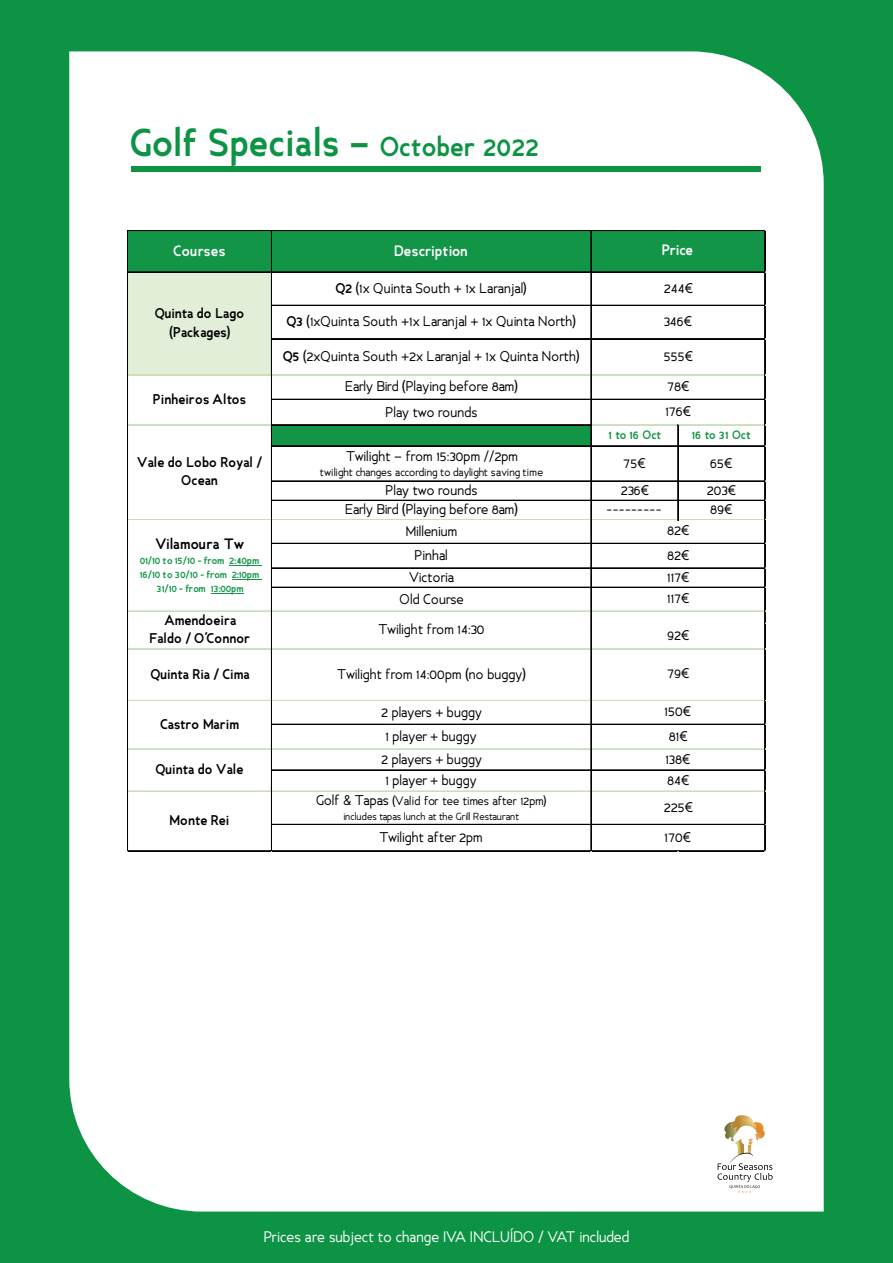
<style>
.page{position:relative;width:893px;height:1263px;background:#0d9344}
.page>*{position:absolute;margin:0;border:0;box-sizing:border-box;transform-origin:0 0}
.t1{font:700 36.3px "Ancillary";color:#0d9344}
.t2{font:14.25px "Ancillary";color:#fff}
.t3{font:700 14.1px "Ancillary";letter-spacing:-.01em;color:#fff}
.t4{font:700 14.1px "Ancillary";letter-spacing:-.005em;color:#000001}
.t5{font:700 14.1px "Ancillary";letter-spacing:.025em;color:#fff}
.t6{font:13.2px/24.6px "Ancillary";letter-spacing:.005em;color:#000001;text-align:center}
.t7{font:700 13.2px/18.5px "Ancillary";letter-spacing:-.005em;color:#000001;text-align:center}
.t8{font:700 13.2px "Ancillary";letter-spacing:.015em;color:#000001}
.t9{font:11.4px "Ancillary";letter-spacing:-.01em;color:#000001}
.t10{font:700 11.4px "Ancillary";letter-spacing:.005em;color:#139547}
.t11{font:10.5px "Ancillary";letter-spacing:-.01em;color:#000001}
.t12{font:700 9.6px/14.1px "Ancillary";letter-spacing:-.02em;color:#139547;text-align:center}
.t13{font:9.6px "Ancillary";letter-spacing:-.005em;color:#000001}
.s1{font-size:25.5px}
.s2{font-weight:700}
.s3{font-size:13.2px}
</style>
<div class="page">
<div style="left:69px;top:51px;width:755px;height:1160px;background:#fff"></div>
<div style="left:132px;top:167px;width:629px;height:5px;background:#0d9344"></div>
<div style="left:128px;top:231px;width:637px;height:42px;background:#139547"></div>
<div style="left:128px;top:272px;width:144px;height:103px;background:#e2eed7"></div>
<div style="left:271px;top:425px;width:321px;height:22px;background:#139547"></div>
<div style="left:591px;top:623px;width:174px;height:26px;background:#fff"></div>
<hr style="left:229px;top:565px;width:33px;height:1px;background:#139547">
<hr style="left:232px;top:579px;width:30px;height:1px;background:#139547">
<hr style="left:211px;top:593px;width:32px;height:1px;background:#139547">
<hr style="left:128px;top:230px;width:637px;height:1px;background:#000001">
<hr style="left:128px;top:230px;width:1px;height:42px;background:#000001">
<hr style="left:128px;top:272px;width:637px;height:1px;background:#000001">
<hr style="left:272px;top:305px;width:493px;height:1px;background:#000001">
<hr style="left:272px;top:338px;width:493px;height:1px;background:#000001">
<hr style="left:272px;top:339px;width:493px;height:1px;background:#000001">
<hr style="left:128px;top:374px;width:143px;height:1px;background:#cadeb8">
<hr style="left:128px;top:375px;width:143px;height:1px;background:#cadeb8">
<hr style="left:272px;top:374px;width:319px;height:1px;background:#cadeb8">
<hr style="left:272px;top:375px;width:319px;height:1px;background:#cadeb8">
<hr style="left:592px;top:374px;width:173px;height:1px;background:#cadeb8">
<hr style="left:592px;top:375px;width:173px;height:1px;background:#cadeb8">
<hr style="left:272px;top:399px;width:493px;height:1px;background:#000001">
<hr style="left:128px;top:424px;width:143px;height:1px;background:#cadeb8">
<hr style="left:128px;top:425px;width:143px;height:1px;background:#cadeb8">
<hr style="left:272px;top:424px;width:320px;height:1px;background:#000001">
<hr style="left:272px;top:425px;width:320px;height:1px;background:#000001">
<hr style="left:592px;top:424px;width:86px;height:1px;background:#cadeb8">
<hr style="left:592px;top:425px;width:86px;height:1px;background:#cadeb8">
<hr style="left:679px;top:424px;width:86px;height:1px;background:#cadeb8">
<hr style="left:679px;top:425px;width:86px;height:1px;background:#cadeb8">
<hr style="left:272px;top:445px;width:493px;height:1px;background:#000001">
<hr style="left:272px;top:446px;width:493px;height:1px;background:#000001">
<hr style="left:272px;top:481px;width:493px;height:1px;background:#000001">
<hr style="left:272px;top:500px;width:493px;height:1px;background:#000001">
<hr style="left:128px;top:519px;width:143px;height:1px;background:#cadeb8">
<hr style="left:272px;top:519px;width:319px;height:1px;background:#cadeb8">
<hr style="left:592px;top:519px;width:86px;height:1px;background:#cadeb8">
<hr style="left:679px;top:519px;width:86px;height:1px;background:#cadeb8">
<hr style="left:272px;top:543px;width:493px;height:1px;background:#000001">
<hr style="left:272px;top:567px;width:493px;height:1px;background:#000001">
<hr style="left:272px;top:568px;width:493px;height:1px;background:#000001">
<hr style="left:272px;top:587px;width:493px;height:1px;background:#000001">
<hr style="left:128px;top:611px;width:143px;height:1px;background:#cadeb8">
<hr style="left:272px;top:611px;width:319px;height:1px;background:#cadeb8">
<hr style="left:592px;top:611px;width:173px;height:1px;background:#cadeb8">
<hr style="left:128px;top:648px;width:143px;height:1px;background:#cadeb8">
<hr style="left:128px;top:649px;width:143px;height:1px;background:#cadeb8">
<hr style="left:272px;top:648px;width:319px;height:1px;background:#cadeb8">
<hr style="left:272px;top:649px;width:319px;height:1px;background:#cadeb8">
<hr style="left:592px;top:648px;width:173px;height:1px;background:#cadeb8">
<hr style="left:592px;top:649px;width:173px;height:1px;background:#cadeb8">
<hr style="left:128px;top:700px;width:143px;height:1px;background:#cadeb8">
<hr style="left:272px;top:700px;width:319px;height:1px;background:#cadeb8">
<hr style="left:592px;top:700px;width:173px;height:1px;background:#cadeb8">
<hr style="left:272px;top:724px;width:493px;height:1px;background:#000001">
<hr style="left:128px;top:748px;width:143px;height:1px;background:#cadeb8">
<hr style="left:128px;top:749px;width:143px;height:1px;background:#cadeb8">
<hr style="left:272px;top:748px;width:319px;height:1px;background:#cadeb8">
<hr style="left:272px;top:749px;width:319px;height:1px;background:#cadeb8">
<hr style="left:592px;top:748px;width:173px;height:1px;background:#cadeb8">
<hr style="left:592px;top:749px;width:173px;height:1px;background:#cadeb8">
<hr style="left:272px;top:769px;width:493px;height:1px;background:#000001">
<hr style="left:272px;top:770px;width:493px;height:1px;background:#000001">
<hr style="left:128px;top:791px;width:143px;height:1px;background:#cadeb8">
<hr style="left:272px;top:791px;width:319px;height:1px;background:#cadeb8">
<hr style="left:592px;top:791px;width:173px;height:1px;background:#cadeb8">
<hr style="left:272px;top:824px;width:493px;height:1px;background:#000001">
<hr style="left:128px;top:273px;width:1px;height:578px;background:#000001">
<hr style="left:271px;top:231px;width:1px;height:620px;background:#000001">
<hr style="left:591px;top:231px;width:1px;height:620px;background:#000001">
<hr style="left:677px;top:425px;width:1px;height:95px;background:#000001">
<hr style="left:678px;top:425px;width:1px;height:95px;background:#000001">
<hr style="left:128px;top:850px;width:637px;height:1px;background:#000001">
<hr style="left:128px;top:851px;width:637px;height:1px;background:#000001">
<hr style="left:764px;top:231px;width:1px;height:620px;background:#000001">
<hr style="left:765px;top:231px;width:1px;height:620px;background:#000001">
<svg style="left:718px;top:1115px;width:55px;height:78px;background:#e8e2d7"></svg>
<h1 class="t1" style="left:130px;top:119px;width:411px">Golf Specials – <span class="s1">October 2022</span></h1>
<p class="t3" style="left:662px;top:241px;width:33px">Price</p>
<p class="t5" style="left:173px;top:242px;width:54px">Courses</p>
<p class="t3" style="left:394px;top:242px;width:75px">Description</p>
<p class="t6" style="left:335px;top:276px;width:193px"><span class="s2">Q2</span> (1x Quinta South + 1x Laranjal)</p>
<p class="t6" style="left:286px;top:309px;width:291px"><span class="s2">Q3</span> (1xQuinta South +1x Laranjal + 1x Quinta North)</p>
<p class="t6" style="left:283px;top:344px;width:298px"><span class="s2">Q5</span> (2xQuinta South +2x Laranjal + 1x Quinta North)</p>
<p class="t6" style="left:345px;top:374px;width:174px;line-height:25.5px">Early Bird (Playing before 8am)<br>Play two rounds</p>
<p class="t6" style="left:664px;top:276px;width:31px">244€</p>
<p class="t6" style="left:664px;top:309px;width:30px">346€</p>
<p class="t6" style="left:664px;top:343px;width:31px">555€</p>
<p class="t7" style="left:155px;top:304px;width:91px">Quinta do Lago (Packages)</p>
<p class="t8" style="left:153px;top:390px;width:95px">Pinheiros Altos</p>
<p class="t6" style="left:665px;top:374px;width:28px;text-align:left">78€<br>176€</p>
<p class="t7" style="left:137px;top:453px;width:127px">Vale do Lobo Royal /<br>Ocean</p>
<p class="t4" style="left:156px;top:534px;width:90px">Vilamoura Tw</p>
<p class="t12" style="left:140px;top:554px;width:121px">01/10 to 15/10 - from 2:40pm<br>16/10 to 30/10 - from 2:10pm<br>31/10 - from 13:00pm</p>
<p class="t6" style="left:346px;top:443px;width:173px">Twilight – from 15:30pm //2pm</p>
<p class="t11" style="left:320px;top:466px;width:225px">twilight changes according to daylight saving time</p>
<p class="t10" style="left:608px;top:427px;width:55px">1 to 16 Oct</p>
<p class="t10" style="left:692px;top:427px;width:61px">16 to 31 Oct</p>
<p class="t6" style="left:623px;top:450px;width:24px">75€</p>
<p class="t6" style="left:710px;top:450px;width:24px">65€</p>
<p class="t6" style="left:385px;top:478px;width:94px">Play two rounds</p>
<p class="t6" style="left:621px;top:478px;width:30px">236€</p>
<p class="t6" style="left:707px;top:478px;width:31px">203€</p>
<p class="t6" style="left:345px;top:497px;width:174px">Early Bird (Playing before 8am)</p>
<p class="t6" style="left:607px;top:497px;width:56px">---------</p>
<p class="t6" style="left:710px;top:497px;width:24px">89€</p>
<p class="t6" style="left:406px;top:519px;width:53px;line-height:23.7px">Millenium<br>Pinhal</p>
<p class="t6" style="left:400px;top:566px;width:66px;line-height:21.9px">Victoria<br>Old Course</p>
<p class="t6" style="left:667px;top:518px;width:24px;text-align:left">82€<br>82€</p>
<p class="t6" style="left:667px;top:566px;width:24px;line-height:21.1px;text-align:left">117€<br>117€</p>
<p class="t7" style="left:149px;top:611px;width:102px">Amendoeira<br>Faldo / O’Connor</p>
<p class="t6" style="left:378px;top:616px;width:107px">Twilight from 14:30</p>
<p class="t6" style="left:667px;top:623px;width:24px">92€</p>
<p class="t6" style="left:667px;top:661px;width:24px">79€</p>
<p class="t7" style="left:150px;top:665px;width:101px">Quinta Ria / Cima</p>
<p class="t6" style="left:337px;top:662px;width:190px">Twilight from 14:00pm (no buggy)</p>
<p class="t6" style="left:381px;top:701px;width:102px;line-height:23.2px">2 players + buggy<br>1 player + buggy<br>2 players + buggy</p>
<p class="t6" style="left:385px;top:768px;width:93px">1 player + buggy</p>
<p class="t9" style="left:316px;top:793px;width:232px"><span class="s3">Golf &amp; Tapas</span> (Valid for tee times after 12pm)</p>
<p class="t13" style="left:343px;top:810px;width:177px">includes tapas lunch at the Grill Restaurant</p>
<p class="t6" style="left:379px;top:825px;width:105px">Twilight after 2pm</p>
<p class="t6" style="left:665px;top:699px;width:28px">150€<br>81€</p>
<p class="t7" style="left:160px;top:714px;width:81px">Castro Marim</p>
<p class="t7" style="left:156px;top:760px;width:89px">Quinta do Vale</p>
<p class="t6" style="left:665px;top:748px;width:27px;line-height:21px;text-align:left">138€<br>84€</p>
<p class="t6" style="left:664px;top:795px;width:31px">225€</p>
<p class="t6" style="left:665px;top:825px;width:28px">170€</p>
<p class="t7" style="left:170px;top:811px;width:61px">Monte Rei</p>
<p class="t2" style="left:264px;top:1227px;width:367px">Prices are subject to change IVA INCLUÍDO / VAT included</p>
</div>
